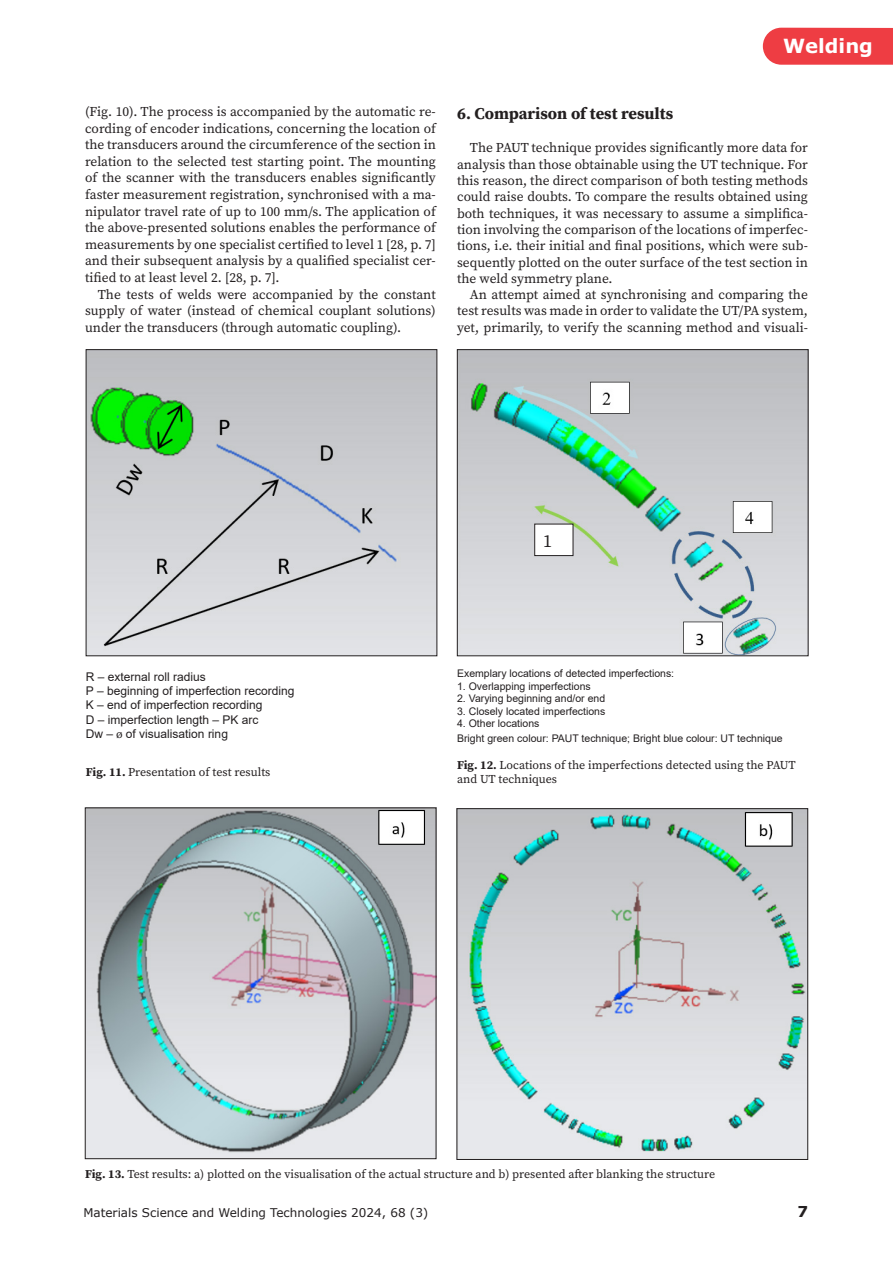
<style>
.page{position:relative;width:893px;height:1263px;background:#fff}
.page>*{position:absolute;margin:0;border:0;box-sizing:border-box;transform-origin:0 0}
.t1{font:700 19.65px "Verdana";color:#fff}
.przypis{font:18px "Source Serif Pro";color:#231f20}
.podtytul_1{font:700 16.5px "Source Serif Pro";color:#231f20}
.t2{font:700 15px "Verdana";color:#231f20}
.tekst_główny{font:13.5px/16.6px "Source Serif Pro";color:#231f20;text-align:justify}
.Podpis_rys{font:12px/14.4px "Source Serif Pro";color:#231f20}
.Podpis_rys-2{font:12px "Arial";color:#231f20}
.t3{font:12px "Verdana";color:#231f20}
.Podpis_rys-3{font:10.5px "Arial";color:#231f20}
.s1{font-family:"Source Serif Pro"}
.s2{font-weight:700}
</style>
<div class="page">
<img style="left:88px;top:351px;width:347px;height:303px">
<img style="left:459px;top:351px;width:347px;height:303px">
<div style="left:457px;top:349px;width:351px;height:307px;border:1px solid #231f20"></div>
<img style="left:87px;top:810px;width:347px;height:347px">
<div style="left:85px;top:808px;width:351px;height:351px;border:1px solid #231f20"></div>
<img style="left:459px;top:810px;width:347px;height:348px">
<div style="left:457px;top:808px;width:351px;height:352px;border:1px solid #231f20"></div>
<div style="left:535px;top:524px;width:38px;height:32px;background:#fff"></div>
<div style="left:534px;top:524px;width:39px;height:32px;border:1px solid #231f20"></div>
<div style="left:763px;top:28px;width:130px;height:37px;background:#ee3d43"></div>
<p class="tekst_główny" style="left:85px;top:103px;width:352px">(Fig. 10). The process is accompanied by the automatic re&shy;cording of encoder indications, concerning the location of the transducers around the circumference of the section in relation to the selected test starting point. The mounting of the scanner with the transducers enables significantly faster measurement registration, synchronised with a ma&shy;nipulator travel rate of up to 100 mm/s. The application of the above-presented solutions enables the performance of measurements by one specialist certified to level 1 [28, p. 7] and their subsequent analysis by a qualified specialist cer&shy;tified to at least level 2. [28, p. 7].</p>
<p class="tekst_główny" style="left:85px;top:286px;width:352px;text-indent:13px">The tests of welds were accompanied by the constant supply of water (instead of chemical couplant solutions) under the transducers (through automatic coupling).</p>
<h1 class="t1" style="left:783px;top:32px;width:91px">Welding</h1>
<p class="podtytul_1" style="left:457px;top:102px;width:218px">6. Comparison of test results</p>
<p class="tekst_główny" style="left:457px;top:140px;width:352px;text-indent:13px">The PAUT technique provides significantly more data for analysis than those obtainable using the UT technique. For this reason, the direct comparison of both testing methods could raise doubts. To compare the results obtained using both techniques, it was necessary to assume a simplifica&shy;tion involving the comparison of the locations of imperfec&shy;tions, i.e. their initial and final positions, which were sub&shy;sequently plotted on the outer surface of the test section in the weld symmetry plane.</p>
<p class="tekst_główny" style="left:457px;top:286px;width:352px;text-indent:13px">An attempt aimed at synchronising and comparing the test results was made in order to validate the UT/PA system, yet, primarily, to verify the scanning method and visuali-</p>
<p class="Podpis_rys-2" style="left:86px;top:668px;width:122px">R – external roll radius</p>
<p class="Podpis_rys-2" style="left:86px;top:683px;width:210px">P – beginning of imperfection recording</p>
<p class="Podpis_rys-2" style="left:86px;top:697px;width:178px">K – end of imperfection recording</p>
<p class="Podpis_rys-2" style="left:86px;top:711px;width:174px">D – imperfection length – PK arc</p>
<p class="Podpis_rys-2" style="left:86px;top:726px;width:144px">Dw – <span class="s1">ø</span> of visualisation ring</p>
<p class="Podpis_rys" style="left:86px;top:764px;width:186px"><span class="s2">Fig. 11.</span> Presentation of test results</p>
<p class="przypis" style="left:543px;top:529px;width:10px">1</p>
<p class="Podpis_rys-3" style="left:457px;top:666px;width:219px">Exemplary locations of detected imperfections:</p>
<p class="Podpis_rys-3" style="left:457px;top:679px;width:135px">1. Overlapping imperfections</p>
<p class="Podpis_rys-3" style="left:457px;top:691px;width:150px">2. Varying beginning and/or end</p>
<p class="Podpis_rys-3" style="left:457px;top:704px;width:150px">3. Closely located imperfections</p>
<p class="Podpis_rys-3" style="left:457px;top:716px;width:84px">4. Other locations</p>
<p class="Podpis_rys-3" style="left:457px;top:731px;width:327px">Bright green colour: PAUT technique; Bright blue colour: UT technique</p>
<p class="Podpis_rys" style="left:457px;top:758px;width:340px"><span class="s2">Fig. 12.</span> Locations of the imperfections detected using the PAUT and UT techniques</p>
<p class="Podpis_rys" style="left:85px;top:1167px;width:632px"><span class="s2">Fig. 13.</span> Test results: a) plotted on the visualisation of the actual structure and b) presented after blanking the structure</p>
<p class="t3" style="left:83px;top:1204px;width:347px">Materials Science and Welding Technologies 2024, 68 (3)</p>
<p class="t2" style="left:797px;top:1201px;width:12px">7</p>
</div>
